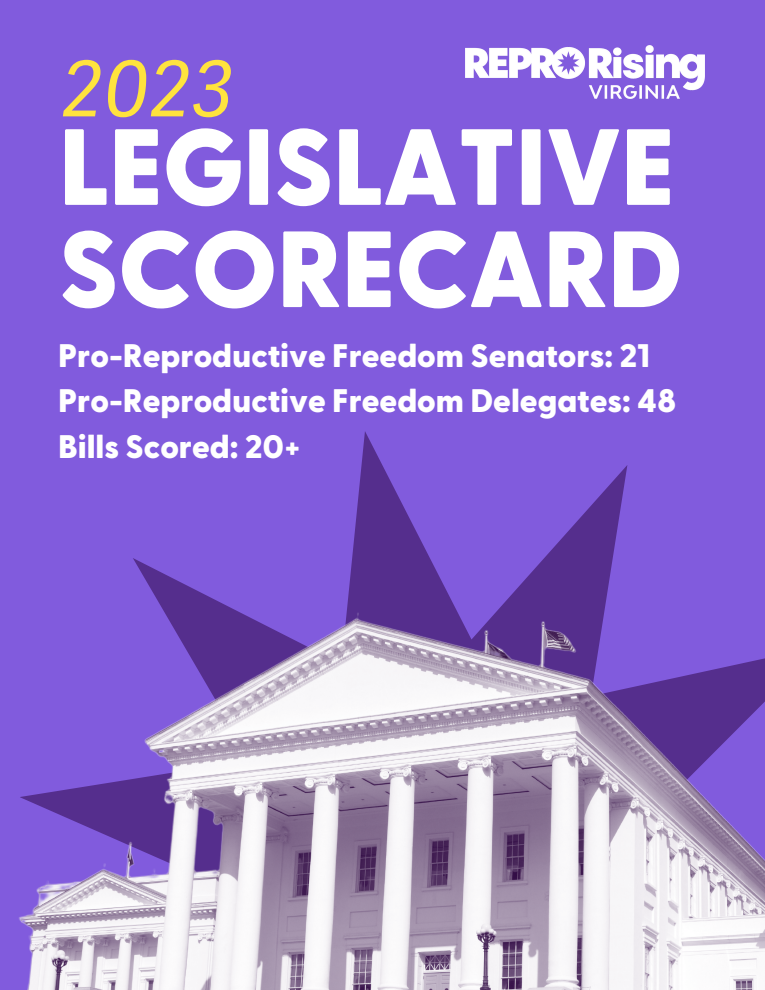
<style>
.page{position:relative;width:765px;height:990px;background:#815bdd}
.page>*{position:absolute;margin:0;border:0;box-sizing:border-box;transform-origin:0 0}
.t1{font:800 108.08px/102.2px "Greycliff CF";letter-spacing:-.015em;color:#fff}
.t2{font:italic 76.76px "Adelle Sans";color:#ffe33e}
.t3{font:800 32.6px "Greycliff CF";color:#fff}
</style>
<div class="page">
<img style="left:19px;top:438px;width:746px;height:552px">
<img style="left:466px;top:45px;width:238px;height:53px">
<p class="t2" style="left:63px;top:39px;width:173px">2023</p>
<p class="t1" style="left:58px;top:121px;width:626px">LEGISLATIVE<br>SCORECARD</p>
<p class="t3" style="left:58px;top:341px;width:593px">Pro-Reproductive Freedom Senators: 21</p>
<p class="t3" style="left:58px;top:386px;width:620px">Pro-Reproductive Freedom Delegates: 48</p>
<p class="t3" style="left:58px;top:432px;width:244px">Bills Scored: 20+</p>
</div>
